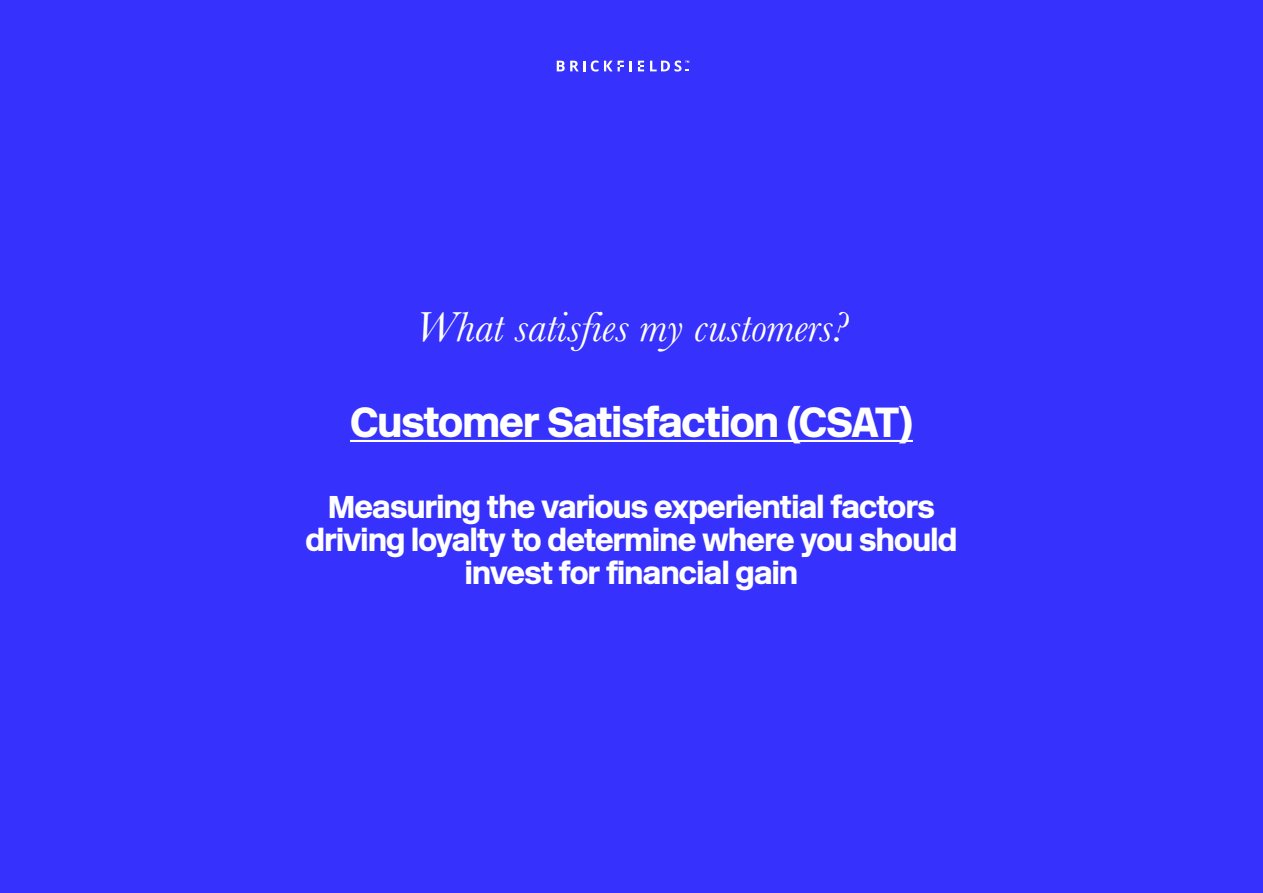
<style>
.page{position:relative;width:1263px;height:893px;background:#3631fd}
.page>*{position:absolute;margin:0;border:0;box-sizing:border-box;transform-origin:0 0}
.t1{font:italic 43.5px "Baskerville";color:#fff}
.t2{font:900 42px "New Rail Alphabet";letter-spacing:-.025em;color:#fff}
.t3{font:900 31.5px/33px "New Rail Alphabet";letter-spacing:-.02em;color:#fff;text-align:center}
</style>
<div class="page">
<hr style="left:350px;top:440px;width:563px;height:2px;background:#fff">
<svg style="left:638px;top:61px;width:6px;height:10px"></svg>
<svg style="left:604px;top:61px;width:28px;height:10px"></svg>
<svg style="left:557px;top:61px;width:41px;height:11px"></svg>
<svg style="left:650px;top:61px;width:39px;height:11px"></svg>
<h1 class="t1" style="left:415px;top:298px;width:434px">What satisfies my customers?</h1>
<h2 class="t2" style="left:350px;top:393px;width:564px">Customer Satisfaction (CSAT)</h2>
<p class="t3" style="left:306px;top:490px;width:653px">Measuring the various experiential factors driving loyalty to determine where you should invest for financial gain</p>
</div>
